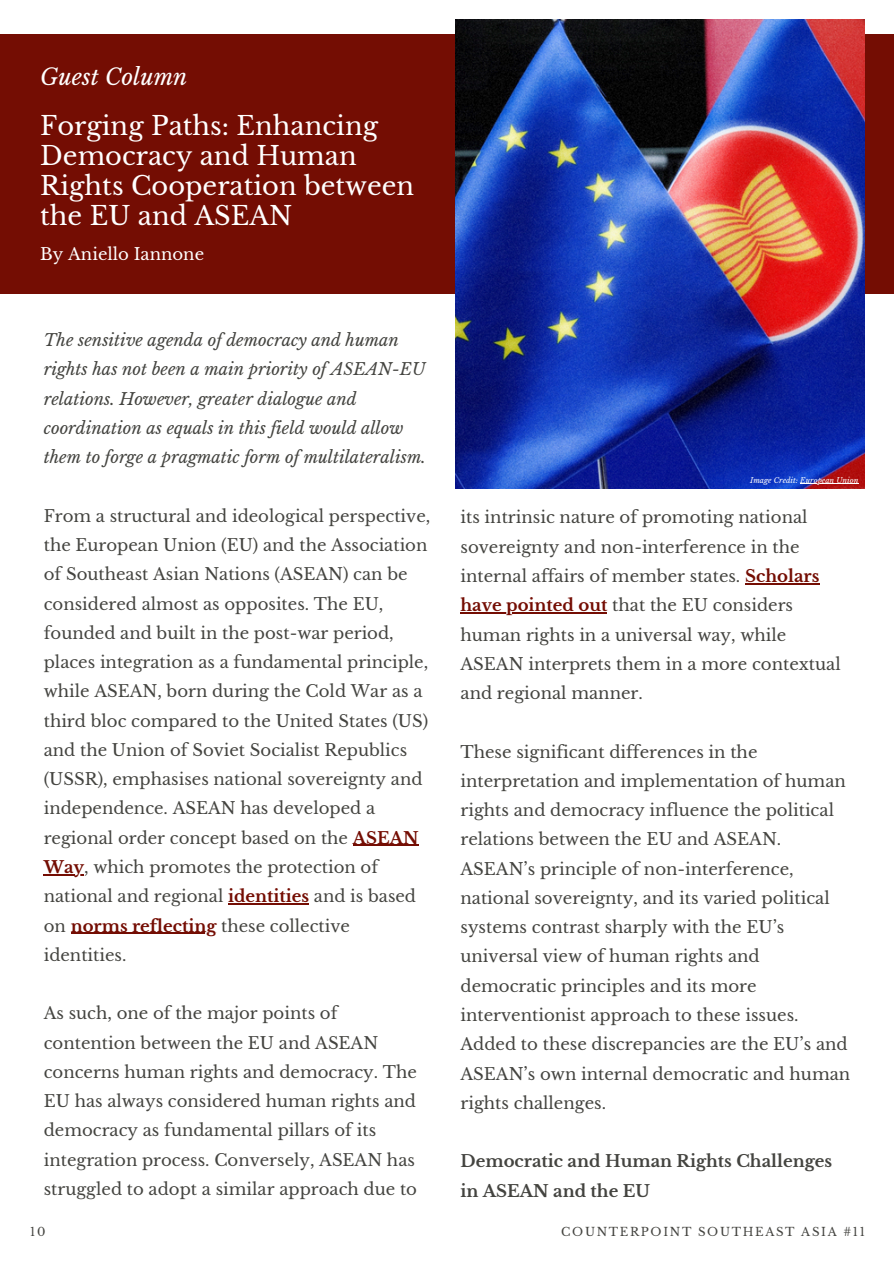
<style>
.page{position:relative;width:894px;height:1264px;background:#fff}
.page>*{position:absolute;margin:0;border:0;box-sizing:border-box;transform-origin:0 0}
.t1{font:25.65px/30px "Libre Baskerville";color:#fff}
.t2{font:italic 22.5px "Libre Baskerville";color:#fff}
.t3{font:16.5px/29.2px "Libre Baskerville";color:#444440}
.t4{font:italic 16.5px/29.2px "Libre Baskerville";color:#444440}
.t5{font:700 16.5px/29.2px "Libre Baskerville";color:#444440}
.t6{font:16.5px "Libre Baskerville";color:#fff}
.t7{font:11.7px "Libre Baskerville";letter-spacing:.14em;color:#444440}
.t8{font:italic 7.5px "Libre Baskerville";color:#fff}
.s1{font-weight:700;color:#740d03}
</style>
<div class="page">
<div style="left:0;top:34px;width:893px;height:260px;background:#740d03"></div>
<img style="left:456px;top:19px;width:408px;height:469px">
<hr style="left:745px;top:583px;width:74px;height:1px;background:#740d03">
<hr style="left:460px;top:612px;width:147px;height:1px;background:#740d03">
<hr style="left:353px;top:844px;width:65px;height:2px;background:#740d03">
<hr style="left:44px;top:874px;width:40px;height:1px;background:#740d03">
<hr style="left:228px;top:903px;width:81px;height:1px;background:#740d03">
<hr style="left:71px;top:932px;width:145px;height:1px;background:#740d03">
<hr style="left:800px;top:483px;width:58px;height:1px;background:#fff">
<h4 class="t2" style="left:40px;top:63px;width:148px">Guest Column</h4>
<h4 class="t1" style="left:40px;top:111px;width:375px">Forging Paths: Enhancing<br>Democracy and Human<br>Rights Cooperation between the EU and ASEAN</h4>
<h4 class="t6" style="left:40px;top:244px;width:165px">By Aniello Iannone</h4>
<p class="t4" style="left:44px;top:326px;width:383px">The sensitive agenda of democracy and human rights has not been a main priority of ASEAN-EU relations. However, greater dialogue and coordination as equals in this field would allow them to forge a pragmatic form of multilateralism.</p>
<p class="t8" style="left:750px;top:476px;width:110px">Image Credit: European Union</p>
<h4 class="t3" style="left:44px;top:501px;width:388px">From a structural and ideological perspective, the European Union (EU) and the Association of Southeast Asian Nations (ASEAN) can be considered almost as opposites. The EU, founded and built in the post-war period, places integration as a fundamental principle, while ASEAN, born during the Cold War as a third bloc compared to the United States (US) and the Union of Soviet Socialist Republics (USSR), emphasises national sovereignty and independence. ASEAN has developed a regional order concept based on the <span class="s1">ASEAN</span></h4>
<h4 class="t3" style="left:44px;top:852px;width:374px"><span class="s1">Way</span>, which promotes the protection of national and regional <span class="s1">identities</span> and is based on <span class="s1">norms reflecting</span> these collective</h4>
<h3 class="t3" style="left:44px;top:940px;width:84px">identities.</h3>
<h2 class="t3" style="left:460px;top:503px;width:360px">its intrinsic nature of promoting national sovereignty and non-interference in the internal affairs of member states. <span class="s1">Scholars</span></h2>
<h1 class="t3" style="left:460px;top:591px;width:381px"><span class="s1">have pointed out</span> that the EU considers human rights in a universal way, while ASEAN interprets them in a more contextual and regional manner.</h1>
<h1 class="t3" style="left:460px;top:737px;width:387px">These significant differences in the interpretation and implementation of human rights and democracy influence the political relations between the EU and ASEAN.</h1>
<h4 class="t3" style="left:460px;top:854px;width:391px">ASEAN’s principle of non-interference, national sovereignty, and its varied political systems contrast sharply with the EU’s universal view of human rights and democratic principles and its more interventionist approach to these issues.<br>Added to these discrepancies are the EU’s and ASEAN’s own internal democratic and human rights challenges.</h4>
<h3 class="t3" style="left:44px;top:998px;width:374px">As such, one of the major points of contention between the EU and ASEAN concerns human rights and democracy. The EU has always considered human rights and democracy as fundamental pillars of its integration process. Conversely, ASEAN has struggled to adopt a similar approach due to</h3>
<p class="t7" style="left:30px;top:1224px;width:17px">10</p>
<h5 class="t7" style="left:561px;top:1224px;width:305px">COUNTERPOINT SOUTHEAST ASIA #11</h5>
<h4 class="t5" style="left:460px;top:1146px;width:373px">Democratic and Human Rights Challenges in ASEAN and the EU</h4>
</div>
